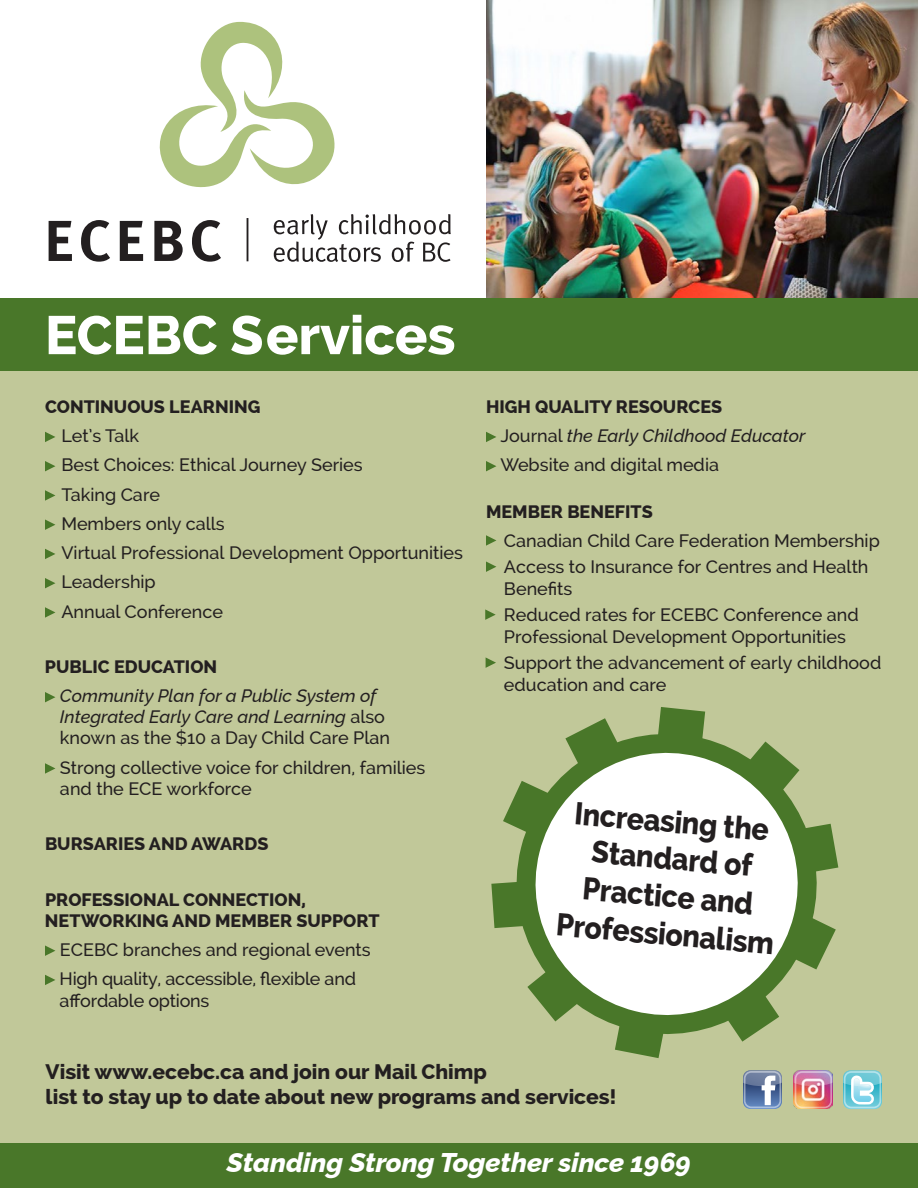
<style>
.page{position:relative;width:918px;height:1188px;background:#fff}
.page>*{position:absolute;margin:0;border:0;box-sizing:border-box;transform-origin:0 0}
.t1{font:800 54px "Raleway";color:#fff}
.t2{font:800 31.65px/37.5px "Raleway";color:#231f20;text-align:center;scale:.9 1}
.t3{font:italic 800 27px "Raleway";color:#fff}
.t4{font:800 21px/25.2px "Raleway";color:#231f20}
.t5{font:500 18px/29.2px "Raleway";color:#231f20}
.t6{font:800 18px/21px "Raleway";color:#231f20}
.t7{font:italic 500 18px/21px "Raleway";color:#231f20}
.s1{font-style:normal}
.s2{font-weight:800}
.s3{font-style:italic}
</style>
<div class="page">
<img style="left:486px;top:0;width:432px;height:299px">
<div style="left:0;top:371px;width:918px;height:817px;background:#c1c899"></div>
<div style="left:0;top:299px;width:918px;height:72px;background:#497729"></div>
<svg style="left:45px;top:432px;width:10px;height:10px"></svg>
<svg style="left:45px;top:461px;width:10px;height:10px"></svg>
<svg style="left:45px;top:490px;width:10px;height:11px"></svg>
<svg style="left:45px;top:519px;width:10px;height:11px"></svg>
<svg style="left:45px;top:549px;width:10px;height:10px"></svg>
<svg style="left:45px;top:578px;width:10px;height:10px"></svg>
<svg style="left:45px;top:607px;width:10px;height:11px"></svg>
<svg style="left:45px;top:692px;width:10px;height:10px"></svg>
<svg style="left:45px;top:763px;width:10px;height:11px"></svg>
<svg style="left:45px;top:945px;width:10px;height:11px"></svg>
<svg style="left:45px;top:975px;width:10px;height:10px"></svg>
<svg style="left:486px;top:432px;width:10px;height:10px"></svg>
<svg style="left:486px;top:461px;width:10px;height:10px"></svg>
<svg style="left:486px;top:535px;width:10px;height:11px"></svg>
<svg style="left:486px;top:561px;width:10px;height:11px"></svg>
<svg style="left:516px;top:712px;width:323px;height:322px"></svg>
<svg style="left:658px;top:707px;width:47px;height:38px;background:#547e33"></svg>
<svg style="left:744px;top:742px;width:55px;height:54px"></svg>
<svg style="left:798px;top:824px;width:40px;height:49px;background:#5a8238"></svg>
<svg style="left:786px;top:915px;width:50px;height:54px"></svg>
<svg style="left:724px;top:989px;width:55px;height:53px"></svg>
<svg style="left:615px;top:1017px;width:50px;height:41px;background:#5c843b"></svg>
<svg style="left:527px;top:966px;width:54px;height:55px"></svg>
<svg style="left:491px;top:881px;width:37px;height:47px;background:#537e33"></svg>
<svg style="left:503px;top:781px;width:49px;height:54px"></svg>
<svg style="left:565px;top:718px;width:55px;height:50px"></svg>
<div style="left:0;top:1143px;width:918px;height:45px;background:#497729"></div>
<svg style="left:743px;top:1070px;width:39px;height:39px;background:#8094b4"></svg>
<svg style="left:843px;top:1070px;width:39px;height:39px;background:#93d6e0"></svg>
<svg style="left:159px;top:21px;width:176px;height:167px"></svg>
<svg style="left:49px;top:221px;width:23px;height:40px"></svg>
<svg style="left:81px;top:220px;width:29px;height:42px"></svg>
<svg style="left:120px;top:221px;width:23px;height:40px"></svg>
<svg style="left:154px;top:221px;width:29px;height:40px"></svg>
<svg style="left:192px;top:220px;width:29px;height:42px"></svg>
<hr style="left:247px;top:218px;width:1px;height:43px;background:#231f20">
<svg style="left:274px;top:214px;width:177px;height:48px"></svg>
<svg style="left:485px;top:609px;width:11px;height:11px"></svg>
<svg style="left:486px;top:657px;width:10px;height:11px"></svg>
<img style="left:796px;top:1108px;width:34px;height:1px">
<svg style="left:794px;top:1070px;width:39px;height:38px"></svg>
<h1 class="t1" style="left:45px;top:304px;width:412px">ECEBC Services</h1>
<p class="t6" style="left:45px;top:396px;width:217px">CONTINUOUS LEARNING</p>
<p class="t5" style="left:61px;top:421px;width:403px">Let’s Talk<br>Best Choices: Ethical Journey Series<br>Taking Care<br>Members only calls<br>Virtual Professional Development Opportunities<br>Leadership<br>Annual Conference</p>
<p class="t6" style="left:45px;top:656px;width:174px">PUBLIC EDUCATION</p>
<p class="t7" style="left:60px;top:684px;width:332px">Community Plan for a Public System of<br>Integrated Early Care and Learning <span class="s1">also known as the $10 a Day Child Care Plan</span></p>
<p class="t5" style="left:60px;top:757px;width:367px;line-height:21px">Strong collective voice for children, families and the ECE workforce</p>
<p class="t6" style="left:45px;top:833px;width:225px">BURSARIES AND AWARDS</p>
<p class="t6" style="left:45px;top:889px;width:336px">PROFESSIONAL CONNECTION,<br>NETWORKING AND MEMBER SUPPORT</p>
<p class="t5" style="left:60px;top:935px;width:312px">ECEBC branches and regional events</p>
<p class="t5" style="left:60px;top:968px;width:298px;line-height:21.6px">High quality, accessible, flexible and affordable options</p>
<p class="t5" style="left:500px;top:392px;width:307px;text-indent:-14px"><span class="s2">HIGH QUALITY RESOURCES<br></span>Journal <span class="s3">the Early Childhood Educator<br></span>Website and digital media</p>
<p class="t6" style="left:486px;top:501px;width:168px">MEMBER BENEFITS</p>
<p class="t5" style="left:504px;top:528px;width:377px;line-height:26.2px">Canadian Child Care Federation Membership<br>Access to Insurance for Centres and Health</p>
<p class="t5" style="left:504px;top:574px;width:70px">Benefits</p>
<p class="t5" style="left:504px;top:604px;width:356px;line-height:21.6px">Reduced rates for ECEBC Conference and<br>Professional Development Opportunities</p>
<p class="t5" style="left:504px;top:652px;width:379px;line-height:21.6px">Support the advancement of early childhood education and care</p>
<h2 class="t2" style="left:568px;top:794px;width:244px;rotate:5deg">Increasing the<br>Standard of<br>Practice and<br>Professionalism</h2>
<p class="t4" style="left:46px;top:1059px;width:572px">Visit www.ecebc.ca and join our Mail Chimp<br>list to stay up to date about new programs and services!</p>
<h3 class="t3" style="left:227px;top:1141px;width:466px">Standing Strong Together since 1969</h3>
</div>
